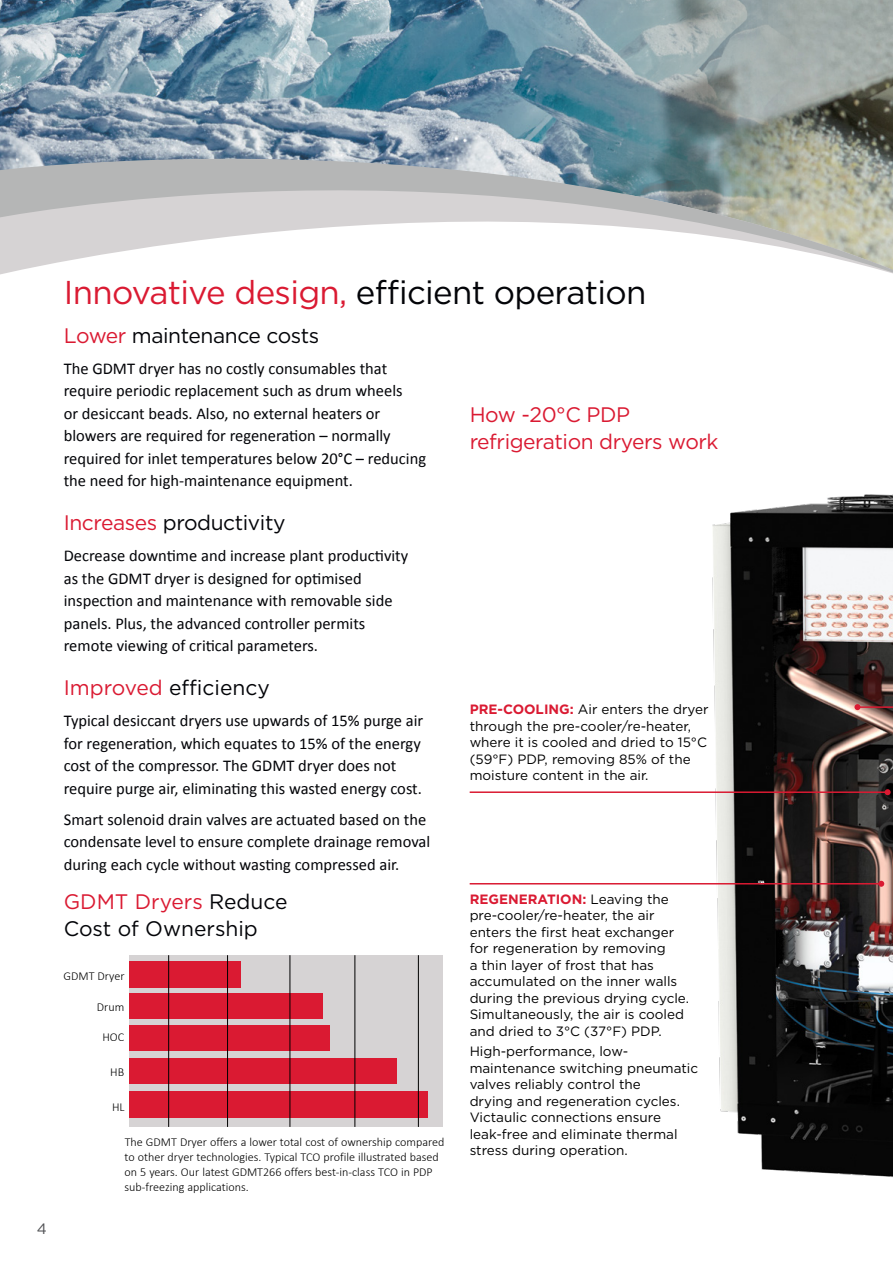
<style>
.page{position:relative;width:893px;height:1263px;background:#fff}
.page>*{position:absolute;margin:0;border:0;box-sizing:border-box;transform-origin:0 0}
.t1{font:33px "Gotham";letter-spacing:-.02em;color:#030408}
.t2{font:21px/27px "Gotham";color:#030408}
.t3{font:21px "Gotham";letter-spacing:-.02em;color:#030408}
.t4{font:21px/27px "Gotham";letter-spacing:-.02em;color:#da1a32}
.t5{font:16.5px/22.5px "Calibri";color:#030408}
.t6{font:15px "Gotham";color:#505154}
.t7{font:13.5px/16.5px "Gotham";color:#000}
.t8{font:300 12.15px/15px "Calibri";color:#000}
.s1{color:#da1a32}
.s2{font-weight:700;color:#da1a32}
</style>
<div class="page">
<img style="left:713px;top:494px;width:180px;height:684px">
<img style="left:0;top:0;width:530px;height:107px">
<img style="left:530px;top:0;width:363px;height:107px">
<svg style="left:0;top:107px;width:893px;height:168px"></svg>
<div style="left:129px;top:955px;width:313px;height:172px;background:#d6d3d4"></div>
<div style="left:129px;top:962px;width:111px;height:26px;background:#da1a32"></div>
<div style="left:129px;top:993px;width:194px;height:26px;background:#da1a32"></div>
<div style="left:129px;top:1025px;width:201px;height:25px;background:#da1a32"></div>
<div style="left:129px;top:1058px;width:267px;height:26px;background:#da1a32"></div>
<div style="left:129px;top:1092px;width:298px;height:26px;background:#da1a32"></div>
<hr style="left:418px;top:955px;width:1px;height:172px;background:#000">
<hr style="left:290px;top:955px;width:1px;height:172px;background:#000">
<hr style="left:227px;top:955px;width:1px;height:172px;background:#000">
<hr style="left:168px;top:955px;width:1px;height:172px;background:#000">
<hr style="left:354px;top:955px;width:1px;height:172px;background:#000">
<hr style="left:470px;top:791px;width:418px;height:2px;background:#da1a32">
<svg style="left:885px;top:789px;width:6px;height:6px"></svg>
<hr style="left:857px;top:706px;width:36px;height:2px;background:#da1a32">
<svg style="left:854px;top:704px;width:6px;height:6px"></svg>
<hr style="left:470px;top:883px;width:411px;height:1px;background:#da1a32">
<svg style="left:878px;top:881px;width:6px;height:6px"></svg>
<p class="t6" style="left:37px;top:1219px;width:12px">4</p>
<h1 class="t1" style="left:64px;top:271px;width:584px"><span class="s1">Innovative design,</span> efficient operation</h1>
<p class="t3" style="left:64px;top:322px;width:257px"><span class="s1">Lower</span> maintenance costs</p>
<p class="t5" style="left:64px;top:357px;width:364px">The GDMT dryer has no costly consumables that require periodic replacement such as drum wheels<br>or desiccant beads. Also, no external heaters or blowers are required for regeneration – normally required for inlet temperatures below 20°C – reducing the need for high-maintenance equipment.</p>
<p class="t3" style="left:64px;top:509px;width:223px"><span class="s1">Increases</span> productivity</p>
<p class="t5" style="left:64px;top:544px;width:346px">Decrease downtime and increase plant productivity as the GDMT dryer is designed for optimised inspection and maintenance with removable side panels. Plus, the advanced controller permits remote viewing of critical parameters.</p>
<p class="t2" style="left:64px;top:674px;width:207px"><span class="s1">Improved</span> efficiency</p>
<p class="t5" style="left:64px;top:709px;width:361px">Typical desiccant dryers use upwards of 15% purge air for regeneration, which equates to 15% of the energy cost of the compressor. The GDMT dryer does not require purge air, eliminating this wasted energy cost.</p>
<p class="t5" style="left:64px;top:808px;width:368px">Smart solenoid drain valves are actuated based on the condensate level to ensure complete drainage removal during each cycle without wasting compressed air.</p>
<p class="t2" style="left:64px;top:888px;width:225px"><span class="s1">GDMT Dryers</span> Reduce<br>Cost of Ownership</p>
<p class="t8" style="left:64px;top:968px;width:62px">GDMT Dryer</p>
<p class="t8" style="left:97px;top:999px;width:29px">Drum</p>
<p class="t8" style="left:102px;top:1029px;width:23px">HOC</p>
<p class="t8" style="left:110px;top:1064px;width:15px">HB</p>
<p class="t8" style="left:112px;top:1099px;width:14px">HL</p>
<p class="t8" style="left:125px;top:1134px;width:321px">The GDMT Dryer offers a lower total cost of ownership compared to other dryer technologies. Typical TCO profile illustrated based on 5 years. Our latest GDMT266 offers best-in-class TCO in PDP sub-freezing applications.</p>
<p class="t4" style="left:470px;top:400px;width:250px">How -20°C PDP refrigeration dryers work</p>
<p class="t7" style="left:470px;top:701px;width:240px"><span class="s2">PRE-COOLING:</span> Air enters the dryer through the pre-cooler/re-heater, where it is cooled and dried to 15°C (59°F) PDP, removing 85% of the moisture content in the air.</p>
<p class="t7" style="left:470px;top:890px;width:221px"><span class="s2">REGENERATION:</span> Leaving the pre-cooler/re-heater, the air enters the first heat exchanger for regeneration by removing<br>a thin layer of frost that has accumulated on the inner walls during the previous drying cycle.<br>Simultaneously, the air is cooled and dried to 3°C (37°F) PDP.</p>
<p class="t7" style="left:470px;top:1043px;width:230px">High-performance, low&shy;maintenance switching pneumatic valves reliably control the<br>drying and regeneration cycles.<br>Victaulic connections ensure leak-free and eliminate thermal stress during operation.</p>
</div>
